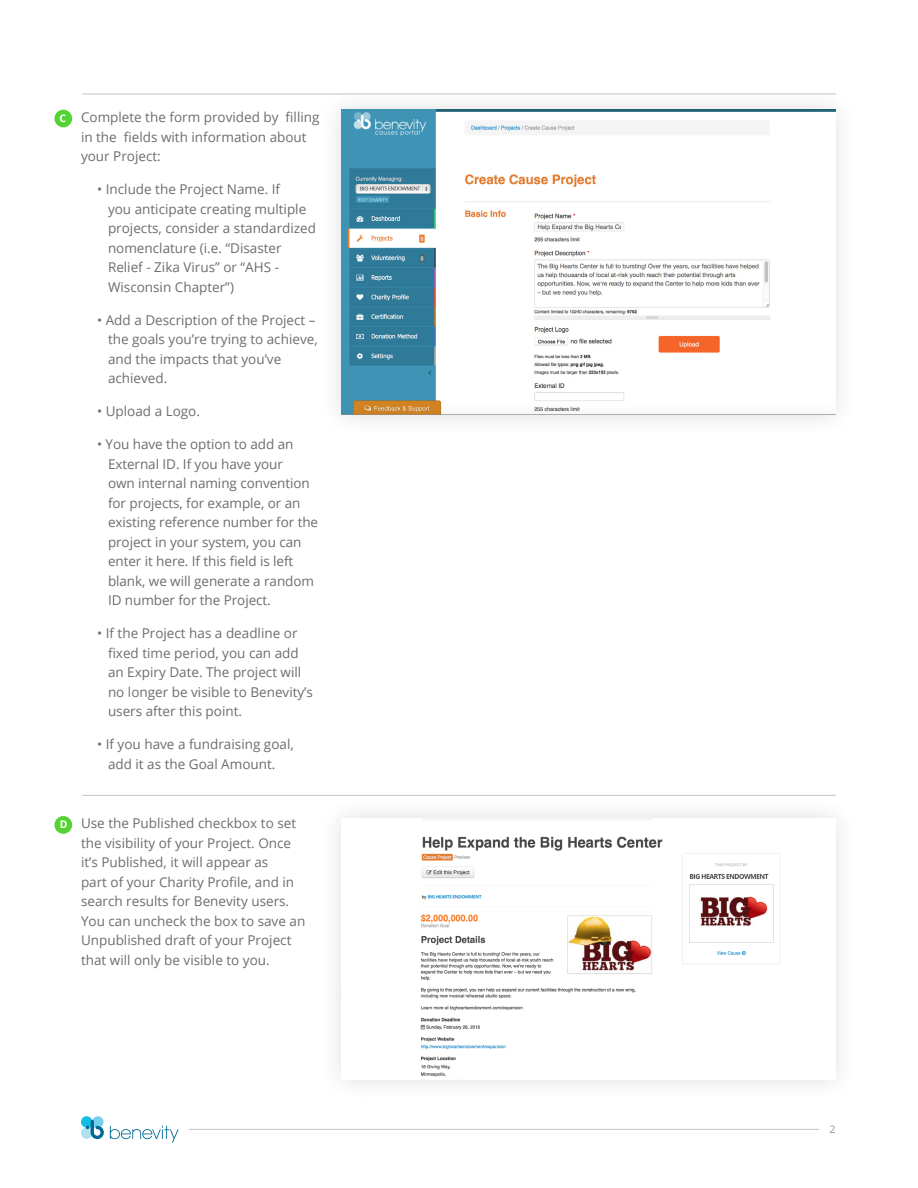
<style>
.page{position:relative;width:918px;height:1188px;background:#fff}
.page>*{position:absolute;margin:0;border:0;box-sizing:border-box;transform-origin:0 0}
.Body_Copy{font:13.5px/19.5px "Open Sans";color:#6c6d70}
.Body_Copy-2{font:700 10.5px "Open Sans";color:#fff}
.t1{font:10.5px "Open Sans";color:#939598}
</style>
<div class="page">
<svg style="left:81px;top:1116px;width:23px;height:23px"></svg>
<svg style="left:110px;top:1126px;width:69px;height:16px"></svg>
<hr style="left:189px;top:1129px;width:630px;height:1px;background:#cccacb">
<div style="left:319px;top:87px;width:539px;height:351px;background:#fafafa"></div>
<img style="left:341px;top:109px;width:494px;height:306px">
<div style="left:54px;top:110px;width:18px;height:17px;background:#54d335;border-radius:50%"></div>
<hr style="left:82px;top:93px;width:754px;height:2px;background:#cccacb">
<div style="left:54px;top:816px;width:18px;height:18px;background:#54d335;border-radius:50%"></div>
<div style="left:319px;top:796px;width:539px;height:307px;background:#231f20;opacity:.15"></div>
<img style="left:420px;top:836px;width:354px;height:244px">
<hr style="left:82px;top:795px;width:754px;height:1px;background:#cccacb">
<p class="Body_Copy-2" style="left:59px;top:111px;width:8px">C</p>
<p class="Body_Copy" style="left:81px;top:107px;width:240px">Complete the form provided by filling in the fields with information about your Project:</p>
<p class="Body_Copy" style="left:108px;top:179px;width:210px;text-indent:-11px">• Include the Project Name. If<br>you anticipate creating multiple projects, consider a standardized nomenclature (i.e. “Disaster<br>Relief - Zika Virus” or “AHS -<br>Wisconsin Chapter”)</p>
<p class="Body_Copy" style="left:108px;top:310px;width:211px;text-indent:-11px">• Add a Description of the Project – the goals you’re trying to achieve, and the impacts that you’ve achieved.</p>
<p class="Body_Copy" style="left:97px;top:401px;width:104px">• Upload a Logo.</p>
<p class="Body_Copy" style="left:108px;top:434px;width:212px;text-indent:-11px">• You have the option to add an<br>External ID. If you have your<br>own internal naming convention for projects, for example, or an existing reference number for the project in your system, you can enter it here. If this field is left blank, we will generate a random<br>ID number for the Project.</p>
<p class="Body_Copy" style="left:108px;top:623px;width:207px;text-indent:-11px">• If the Project has a deadline or fixed time period, you can add an Expiry Date. The project will no longer be visible to Benevity’s users after this point.</p>
<p class="Body_Copy" style="left:97px;top:734px;width:198px;text-align:center">• If you have a fundraising goal, add it as the Goal Amount.</p>
<p class="Body_Copy-2" style="left:60px;top:817px;width:9px">D</p>
<p class="Body_Copy" style="left:81px;top:813px;width:226px">Use the Published checkbox to set the visibility of your Project. Once it’s Published, it will appear as<br>part of your Charity Profile, and in search results for Benevity users.<br>You can uncheck the box to save an Unpublished draft of your Project that will only be visible to you.</p>
<p class="t1" style="left:829px;top:1122px;width:8px">2</p>
</div>
